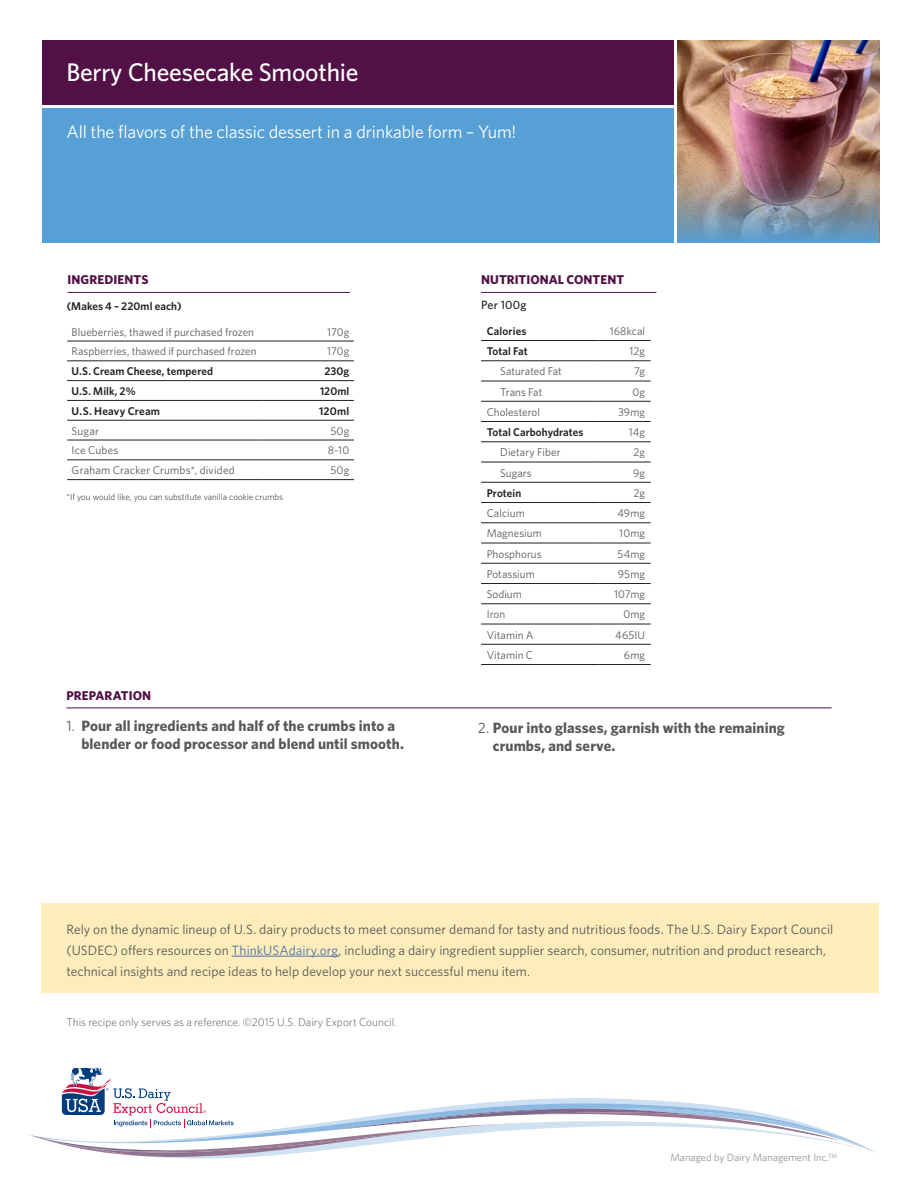
<style>
.page{position:relative;width:918px;height:1188px;background:#fff}
.page>*{position:absolute;margin:0;border:0;box-sizing:border-box;transform-origin:0 0}
.t1{font:500 25.5px "Whitney";letter-spacing:-.01em;color:#fff}
.Signoff{font:18px "Whitney";letter-spacing:-.01em;color:#fff}
.t2{font:700 15px/18px "Whitney";letter-spacing:.005em;color:#57585a}
.Signoff-2{font:13.5px/21px "Whitney";letter-spacing:.005em;color:#57585a}
.Subhead{font:700 12.75px "Whitney";letter-spacing:.005em;color:#521146}
.Subhead-2{font:500 12px "Whitney";letter-spacing:.02em;color:#231f20}
.Table_Header{font:11.25px "Whitney";letter-spacing:.005em;color:#57585a}
.Table_Header-2{font:600 11.25px "Whitney";letter-spacing:.01em;color:#231f20}
.Body__L2{font:300 11.25px "Whitney";color:#57585a}
.t3{font:10.5px "Whitney";color:#939598}
.t4{font:300 9px "Whitney";color:#231f20}
.s1{font-weight:400}
.s2{color:#4d72ac}
</style>
<div class="page">
<div style="left:42px;top:108px;width:631px;height:135px;background:#56a0d5"></div>
<div style="left:42px;top:40px;width:631px;height:65px;background:#521146"></div>
<img style="left:678px;top:40px;width:201px;height:111px">
<img style="left:678px;top:151px;width:201px;height:92px">
<svg style="left:31px;top:1068px;width:845px;height:91px"></svg>
<hr style="left:481px;top:292px;width:175px;height:1px;background:#521146">
<hr style="left:67px;top:341px;width:196px;height:1px;background:#231f20">
<hr style="left:263px;top:341px;width:91px;height:1px;background:#231f20">
<hr style="left:67px;top:360px;width:196px;height:1px;background:#231f20">
<hr style="left:263px;top:360px;width:91px;height:1px;background:#231f20">
<hr style="left:67px;top:380px;width:196px;height:1px;background:#231f20">
<hr style="left:263px;top:380px;width:91px;height:1px;background:#231f20">
<hr style="left:67px;top:400px;width:196px;height:1px;background:#231f20">
<hr style="left:263px;top:400px;width:91px;height:1px;background:#231f20">
<hr style="left:67px;top:420px;width:196px;height:1px;background:#231f20">
<hr style="left:263px;top:420px;width:91px;height:1px;background:#231f20">
<hr style="left:67px;top:440px;width:196px;height:1px;background:#231f20">
<hr style="left:263px;top:440px;width:91px;height:1px;background:#231f20">
<hr style="left:67px;top:459px;width:196px;height:1px;background:#231f20">
<hr style="left:263px;top:459px;width:91px;height:1px;background:#231f20">
<hr style="left:67px;top:479px;width:196px;height:1px;background:#231f20">
<hr style="left:263px;top:479px;width:91px;height:1px;background:#231f20">
<hr style="left:68px;top:292px;width:282px;height:1px;background:#521146">
<svg style="left:481px;top:361px;width:170px;height:283px"></svg>
<hr style="left:481px;top:340px;width:118px;height:1px;background:#231f20">
<hr style="left:599px;top:340px;width:52px;height:1px;background:#231f20">
<hr style="left:481px;top:360px;width:118px;height:1px;background:#231f20">
<hr style="left:599px;top:360px;width:52px;height:1px;background:#231f20">
<hr style="left:481px;top:381px;width:118px;height:1px;background:#231f20">
<hr style="left:599px;top:381px;width:52px;height:1px;background:#231f20">
<hr style="left:481px;top:401px;width:118px;height:1px;background:#231f20">
<hr style="left:599px;top:401px;width:52px;height:1px;background:#231f20">
<hr style="left:481px;top:421px;width:118px;height:1px;background:#231f20">
<hr style="left:599px;top:421px;width:52px;height:1px;background:#231f20">
<hr style="left:481px;top:441px;width:118px;height:1px;background:#231f20">
<hr style="left:599px;top:441px;width:52px;height:1px;background:#231f20">
<hr style="left:481px;top:462px;width:118px;height:1px;background:#231f20">
<hr style="left:599px;top:462px;width:52px;height:1px;background:#231f20">
<hr style="left:481px;top:482px;width:118px;height:1px;background:#231f20">
<hr style="left:599px;top:482px;width:52px;height:1px;background:#231f20">
<hr style="left:481px;top:502px;width:118px;height:1px;background:#231f20">
<hr style="left:599px;top:502px;width:52px;height:1px;background:#231f20">
<hr style="left:481px;top:522px;width:118px;height:1px;background:#231f20">
<hr style="left:599px;top:522px;width:52px;height:1px;background:#231f20">
<hr style="left:481px;top:543px;width:118px;height:1px;background:#231f20">
<hr style="left:599px;top:543px;width:52px;height:1px;background:#231f20">
<hr style="left:481px;top:563px;width:118px;height:1px;background:#231f20">
<hr style="left:599px;top:563px;width:52px;height:1px;background:#231f20">
<hr style="left:481px;top:583px;width:118px;height:1px;background:#231f20">
<hr style="left:599px;top:583px;width:52px;height:1px;background:#231f20">
<hr style="left:481px;top:603px;width:118px;height:1px;background:#231f20">
<hr style="left:599px;top:603px;width:52px;height:1px;background:#231f20">
<hr style="left:481px;top:624px;width:118px;height:1px;background:#231f20">
<hr style="left:599px;top:624px;width:52px;height:1px;background:#231f20">
<hr style="left:481px;top:644px;width:118px;height:1px;background:#231f20">
<hr style="left:599px;top:644px;width:52px;height:1px;background:#231f20">
<hr style="left:481px;top:664px;width:118px;height:1px;background:#231f20">
<hr style="left:599px;top:664px;width:52px;height:1px;background:#231f20">
<hr style="left:66px;top:708px;width:766px;height:1px;background:#521146">
<div style="left:42px;top:903px;width:837px;height:90px;background:#fdedba"></div>
<hr style="left:232px;top:956px;width:107px;height:1px;background:#4d72ac">
<p class="t1" style="left:66px;top:55px;width:294px">Berry Cheesecake Smoothie</p>
<p class="Signoff" style="left:66px;top:120px;width:451px">All the flavors of the classic dessert in a drinkable form – Yum!</p>
<p class="Subhead" style="left:68px;top:271px;width:82px">INGREDIENTS</p>
<p class="Table_Header-2" style="left:67px;top:299px;width:116px">(Makes 4 – 220ml each)</p>
<p class="Table_Header" style="left:72px;top:324px;width:184px">Blueberries, thawed if purchased frozen</p>
<p class="Table_Header" style="left:327px;top:324px;width:24px">170g</p>
<p class="Table_Header" style="left:72px;top:344px;width:186px">Raspberries, thawed if purchased frozen</p>
<p class="Table_Header" style="left:327px;top:344px;width:24px">170g</p>
<p class="Table_Header-2" style="left:72px;top:364px;width:143px">U.S. Cream Cheese, tempered</p>
<p class="Table_Header-2" style="left:324px;top:364px;width:27px">230g</p>
<p class="Table_Header-2" style="left:72px;top:384px;width:66px">U.S. Milk, 2%</p>
<p class="Table_Header-2" style="left:320px;top:384px;width:31px">120ml</p>
<p class="Table_Header-2" style="left:72px;top:403px;width:90px">U.S. Heavy Cream</p>
<p class="Table_Header-2" style="left:319px;top:403px;width:32px">120ml</p>
<p class="Table_Header" style="left:72px;top:423px;width:29px">Sugar</p>
<p class="Table_Header" style="left:330px;top:423px;width:21px">50g</p>
<p class="Table_Header" style="left:72px;top:443px;width:48px">Ice Cubes</p>
<p class="Table_Header" style="left:328px;top:443px;width:23px">8-10</p>
<p class="Table_Header" style="left:72px;top:463px;width:165px">Graham Cracker Crumbs*, divided</p>
<p class="Table_Header" style="left:330px;top:463px;width:21px">50g</p>
<p class="t4" style="left:66px;top:491px;width:218px">*If you would like, you can substitute vanilla cookie crumbs</p>
<p class="Subhead" style="left:481px;top:271px;width:145px">NUTRITIONAL CONTENT</p>
<p class="Subhead-2" style="left:481px;top:297px;width:47px">Per 100g</p>
<p class="Table_Header-2" style="left:487px;top:324px;width:41px">Calories</p>
<p class="Table_Header" style="left:610px;top:324px;width:37px">168kcal</p>
<p class="Table_Header-2" style="left:487px;top:344px;width:43px">Total Fat</p>
<p class="Table_Header" style="left:630px;top:344px;width:17px">12g</p>
<p class="Table_Header" style="left:500px;top:364px;width:63px">Saturated Fat</p>
<p class="Table_Header" style="left:634px;top:364px;width:13px">7g</p>
<p class="Table_Header" style="left:500px;top:384px;width:44px">Trans Fat</p>
<p class="Table_Header" style="left:633px;top:384px;width:14px">0g</p>
<p class="Table_Header" style="left:487px;top:405px;width:55px">Cholesterol</p>
<p class="Table_Header" style="left:618px;top:405px;width:29px">39mg</p>
<p class="Table_Header-2" style="left:487px;top:425px;width:98px">Total Carbohydrates</p>
<p class="Table_Header" style="left:629px;top:425px;width:18px">14g</p>
<p class="Table_Header" style="left:500px;top:445px;width:62px">Dietary Fiber</p>
<p class="Table_Header" style="left:633px;top:445px;width:13px">2g</p>
<p class="Table_Header" style="left:500px;top:465px;width:33px">Sugars</p>
<p class="Table_Header" style="left:633px;top:465px;width:13px">9g</p>
<p class="Table_Header-2" style="left:487px;top:486px;width:36px">Protein</p>
<p class="Table_Header" style="left:633px;top:486px;width:13px">2g</p>
<p class="Table_Header" style="left:487px;top:506px;width:40px">Calcium</p>
<p class="Table_Header" style="left:618px;top:506px;width:29px">49mg</p>
<p class="Table_Header" style="left:487px;top:526px;width:57px">Magnesium</p>
<p class="Table_Header" style="left:619px;top:526px;width:27px">10mg</p>
<p class="Table_Header" style="left:487px;top:546px;width:57px">Phosphorus</p>
<p class="Table_Header" style="left:617px;top:546px;width:29px">54mg</p>
<p class="Table_Header" style="left:487px;top:567px;width:50px">Potassium</p>
<p class="Table_Header" style="left:618px;top:567px;width:29px">95mg</p>
<p class="Table_Header" style="left:487px;top:587px;width:37px">Sodium</p>
<p class="Table_Header" style="left:614px;top:587px;width:32px">107mg</p>
<p class="Table_Header" style="left:487px;top:607px;width:20px">Iron</p>
<p class="Table_Header" style="left:623px;top:607px;width:23px">0mg</p>
<p class="Table_Header" style="left:487px;top:627px;width:48px">Vitamin A</p>
<p class="Table_Header" style="left:615px;top:627px;width:31px">465IU</p>
<p class="Table_Header" style="left:487px;top:648px;width:48px">Vitamin C</p>
<p class="Table_Header" style="left:624px;top:648px;width:23px">6mg</p>
<p class="Subhead" style="left:66px;top:687px;width:86px">PREPARATION</p>
<p class="t2" style="left:81px;top:717px;width:324px;text-indent:-15px"><span class="s1">1.</span> Pour all ingredients and half of the crumbs into a blender or food processor and blend until smooth.</p>
<p class="t2" style="left:493px;top:718px;width:293px;text-indent:-15px"><span class="s1">2.</span> Pour into glasses, garnish with the remaining crumbs, and serve.</p>
<p class="Signoff-2" style="left:66px;top:918px;width:768px">Rely on the dynamic lineup of U.S. dairy products to meet consumer demand for tasty and nutritious foods. The U.S. Dairy Export Council (USDEC) offers resources on <span class="s2">ThinkUSAdairy.org</span>, including a dairy ingredient supplier search, consumer, nutrition and product research, technical insights and recipe ideas to help develop your next successful menu item.</p>
<p class="Body__L2" style="left:66px;top:1014px;width:332px">This recipe only serves as a reference. ©2015 U.S. Dairy Export Council.</p>
<p class="t3" style="left:670px;top:1151px;width:168px">Managed by Dairy Management Inc.<sup>TM</sup></p>
</div>
